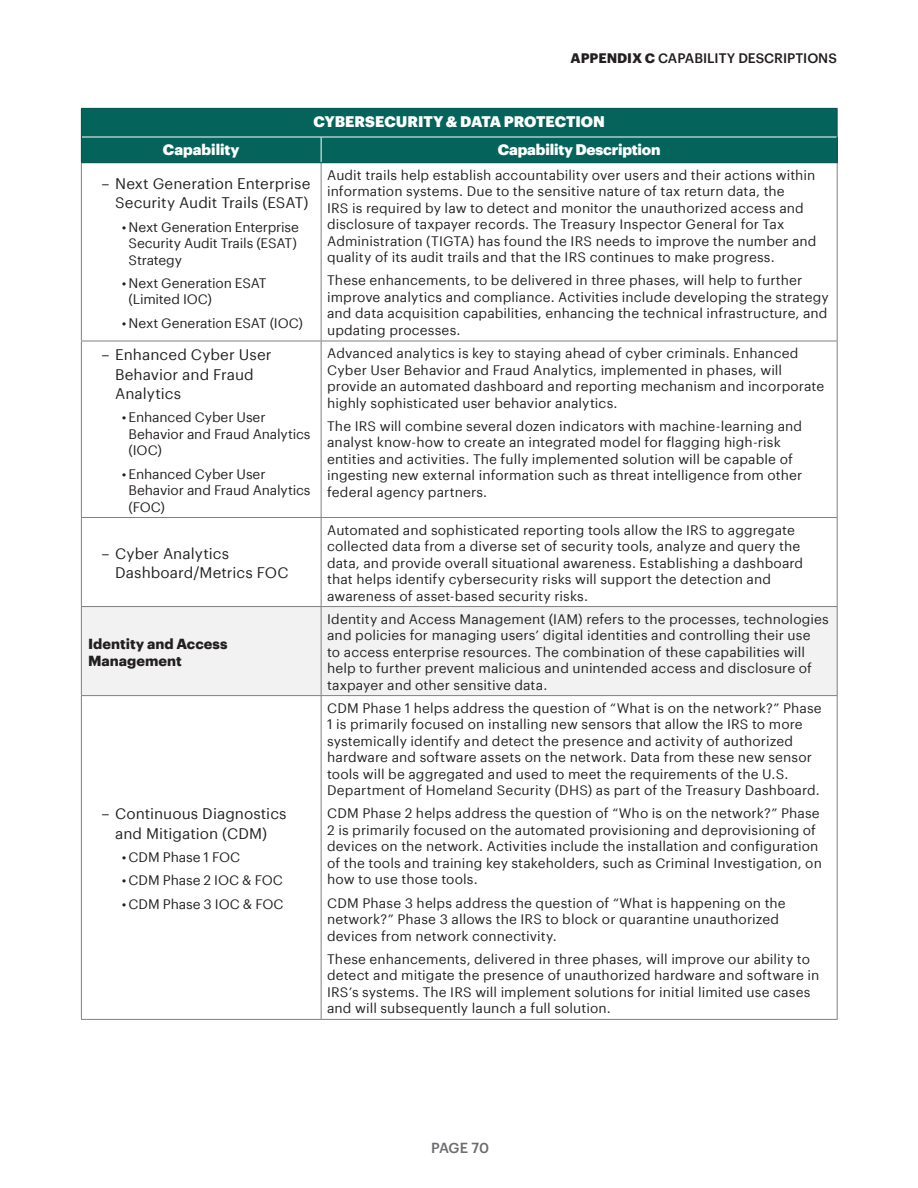
<style>
.page{position:relative;width:918px;height:1188px;background:#fff}
.page>*{position:absolute;margin:0;border:0;box-sizing:border-box;transform-origin:0 0}
.t1{font:15px/19.5px "Graphik";letter-spacing:.005em;color:#231f20}
.t2{font:900 15px "Graphik";letter-spacing:-.005em;color:#fff}
.t3{font:700 14.25px/17.1px "Graphik";color:#231f20}
.t4{font:500 14.25px "Graphik";letter-spacing:-.03em;color:#6c6d70}
.t5{font:13.5px/16.5px "Graphik";letter-spacing:.005em;color:#231f20}
.t6{font:13.5px/16.5px "Graphik";letter-spacing:-.02em;color:#231f20}
.t7{font:500 13.5px "Graphik";letter-spacing:-.005em;color:#231f20}
.t8{font:13.5px/16.5px "Graphik";letter-spacing:-.015em;color:#231f20}
.s1{font-weight:700}
</style>
<div class="page">
<div style="left:81px;top:108px;width:756px;height:29px;background:#04645b"></div>
<div style="left:81px;top:137px;width:240px;height:26px;background:#04645b"></div>
<div style="left:321px;top:137px;width:516px;height:26px;background:#04645b"></div>
<div style="left:81px;top:607px;width:240px;height:89px;background:#f2f2f2"></div>
<div style="left:321px;top:607px;width:516px;height:89px;background:#f2f2f2"></div>
<hr style="left:82px;top:137px;width:239px;height:1px;background:#fff">
<hr style="left:321px;top:137px;width:516px;height:1px;background:#fff">
<svg style="left:321px;top:137px;width:1px;height:25px"></svg>
<hr style="left:81px;top:163px;width:1px;height:178px;background:#808080">
<hr style="left:321px;top:163px;width:1px;height:178px;background:#808080">
<hr style="left:837px;top:163px;width:1px;height:178px;background:#808080">
<hr style="left:81px;top:341px;width:240px;height:1px;background:#808080">
<hr style="left:81px;top:341px;width:1px;height:176px;background:#808080">
<hr style="left:321px;top:341px;width:517px;height:1px;background:#808080">
<hr style="left:321px;top:341px;width:1px;height:176px;background:#808080">
<hr style="left:837px;top:341px;width:1px;height:176px;background:#808080">
<hr style="left:81px;top:517px;width:240px;height:1px;background:#808080">
<hr style="left:81px;top:518px;width:1px;height:88px;background:#808080">
<hr style="left:321px;top:517px;width:517px;height:1px;background:#808080">
<hr style="left:321px;top:518px;width:1px;height:88px;background:#808080">
<hr style="left:837px;top:518px;width:1px;height:88px;background:#808080">
<hr style="left:81px;top:606px;width:240px;height:1px;background:#808080">
<hr style="left:81px;top:607px;width:1px;height:88px;background:#808080">
<hr style="left:321px;top:606px;width:517px;height:1px;background:#808080">
<hr style="left:321px;top:607px;width:1px;height:88px;background:#808080">
<hr style="left:837px;top:607px;width:1px;height:88px;background:#808080">
<hr style="left:81px;top:695px;width:240px;height:1px;background:#808080">
<hr style="left:81px;top:696px;width:1px;height:323px;background:#808080">
<hr style="left:321px;top:695px;width:517px;height:1px;background:#808080">
<hr style="left:321px;top:696px;width:1px;height:323px;background:#808080">
<hr style="left:837px;top:696px;width:1px;height:323px;background:#808080">
<hr style="left:81px;top:1019px;width:240px;height:1px;background:#808080">
<hr style="left:321px;top:1019px;width:517px;height:1px;background:#808080">
<hr style="left:81px;top:108px;width:240px;height:1px;background:#035850">
<hr style="left:321px;top:108px;width:517px;height:1px;background:#035850">
<svg style="left:81px;top:109px;width:1px;height:53px"></svg>
<svg style="left:837px;top:109px;width:1px;height:53px"></svg>
<hr style="left:81px;top:162px;width:240px;height:1px;background:#035850">
<hr style="left:321px;top:162px;width:517px;height:1px;background:#035850">
<p class="t7" style="left:571px;top:48px;width:268px"><span class="s1">APPENDIX C</span> CAPABILITY DESCRIPTIONS</p>
<p class="t2" style="left:314px;top:110px;width:293px">CYBERSECURITY &amp; DATA PROTECTION</p>
<p class="t2" style="left:163px;top:138px;width:78px">Capability</p>
<p class="t2" style="left:498px;top:138px;width:164px">Capability Description</p>
<p class="t1" style="left:102px;top:173px;width:210px;text-align:right">– Next Generation Enterprise<br>Security Audit Trails (ESAT)</p>
<p class="t6" style="left:129px;top:217px;width:172px;text-indent:-7px">• Next Generation Enterprise<br>Security Audit Trails (ESAT)<br>Strategy</p>
<p class="t8" style="left:129px;top:274px;width:140px;text-indent:-7px">• Next Generation ESAT (Limited IOC)</p>
<p class="t5" style="left:122px;top:313px;width:183px">• Next Generation ESAT (IOC)</p>
<p class="t5" style="left:327px;top:165px;width:491px">Audit trails help establish accountability over users and their actions within information systems. Due to the sensitive nature of tax return data, the<br>IRS is required by law to detect and monitor the unauthorized access and disclosure of taxpayer records. The Treasury Inspector General for Tax Administration (TIGTA) has found the IRS needs to improve the number and quality of its audit trails and that the IRS continues to make progress.</p>
<p class="t5" style="left:327px;top:271px;width:503px">These enhancements, to be delivered in three phases, will help to further improve analytics and compliance. Activities include developing the strategy and data acquisition capabilities, enhancing the technical infrastructure, and updating processes.</p>
<p class="t5" style="left:327px;top:344px;width:499px">Advanced analytics is key to staying ahead of cyber criminals. Enhanced Cyber User Behavior and Fraud Analytics, implemented in phases, will provide an automated dashboard and reporting mechanism and incorporate highly sophisticated user behavior analytics.</p>
<p class="t5" style="left:327px;top:416px;width:477px">The IRS will combine several dozen indicators with machine-learning and analyst know-how to create an integrated model for flagging high-risk entities and activities. The fully implemented solution will be capable of ingesting new external information such as threat intelligence from other federal agency partners.</p>
<p class="t1" style="left:115px;top:344px;width:158px;text-indent:-14px">– Enhanced Cyber User<br>Behavior and Fraud<br>Analytics</p>
<p class="t5" style="left:129px;top:408px;width:183px;text-indent:-7px">• Enhanced Cyber User<br>Behavior and Fraud Analytics (IOC)</p>
<p class="t5" style="left:129px;top:464px;width:183px;text-indent:-7px">• Enhanced Cyber User<br>Behavior and Fraud Analytics (FOC)</p>
<p class="t1" style="left:115px;top:542px;width:175px;text-indent:-14px">– Cyber Analytics<br>Dashboard/Metrics FOC</p>
<p class="t5" style="left:327px;top:520px;width:478px">Automated and sophisticated reporting tools allow the IRS to aggregate collected data from a diverse set of security tools, analyze and query the data, and provide overall situational awareness. Establishing a dashboard that helps identify cybersecurity risks will support the detection and awareness of asset-based security risks.</p>
<p class="t3" style="left:88px;top:634px;width:141px">Identity and Access<br>Management</p>
<p class="t1" style="left:102px;top:803px;width:187px;text-align:center">– Continuous Diagnostics and Mitigation (CDM)</p>
<p class="t5" style="left:122px;top:848px;width:120px">• CDM Phase 1 FOC</p>
<p class="t5" style="left:122px;top:871px;width:163px">• CDM Phase 2 IOC &amp; FOC</p>
<p class="t5" style="left:122px;top:894px;width:163px">• CDM Phase 3 IOC &amp; FOC</p>
<p class="t5" style="left:327px;top:609px;width:503px">Identity and Access Management (IAM) refers to the processes, technologies and policies for managing users’ digital identities and controlling their use<br>to access enterprise resources. The combination of these capabilities will help to further prevent malicious and unintended access and disclosure of taxpayer and other sensitive data.</p>
<p class="t5" style="left:327px;top:698px;width:496px">CDM Phase 1 helps address the question of “What is on the network?” Phase 1 is primarily focused on installing new sensors that allow the IRS to more systemically identify and detect the presence and activity of authorized hardware and software assets on the network. Data from these new sensor tools will be aggregated and used to meet the requirements of the U.S.<br>Department of Homeland Security (DHS) as part of the Treasury Dashboard.</p>
<p class="t5" style="left:327px;top:804px;width:496px">CDM Phase 2 helps address the question of “Who is on the network?” Phase 2 is primarily focused on the automated provisioning and deprovisioning of devices on the network. Activities include the installation and configuration of the tools and training key stakeholders, such as Criminal Investigation, on how to use those tools.</p>
<p class="t5" style="left:327px;top:893px;width:460px">CDM Phase 3 helps address the question of “What is happening on the network?” Phase 3 allows the IRS to block or quarantine unauthorized devices from network connectivity.</p>
<p class="t5" style="left:327px;top:950px;width:494px">These enhancements, delivered in three phases, will improve our ability to detect and mitigate the presence of unauthorized hardware and software in IRS’s systems. The IRS will implement solutions for initial limited use cases and will subsequently launch a full solution.</p>
<p class="t4" style="left:431px;top:1137px;width:60px">PAGE 70</p>
</div>
